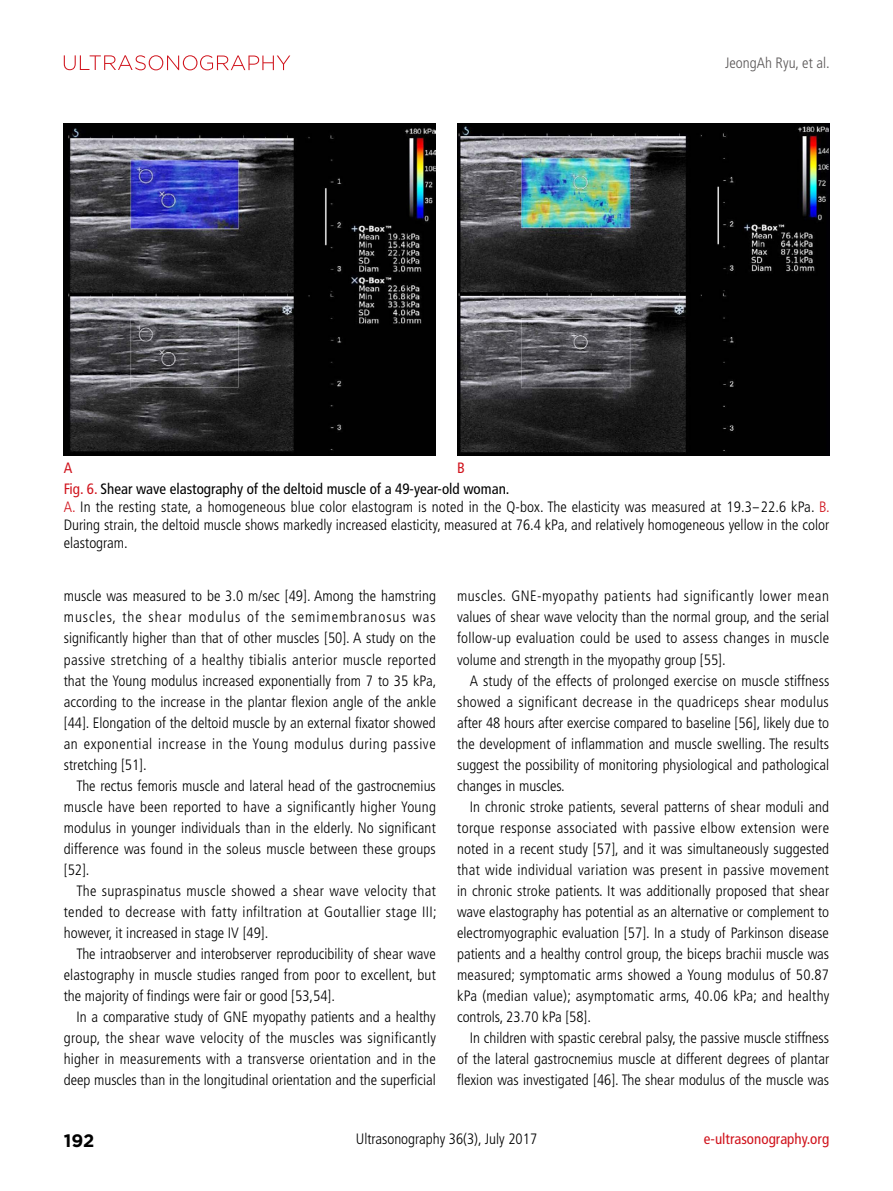
<style>
.page{position:relative;width:893px;height:1191px;background:#fff}
.page>*{position:absolute;margin:0;border:0;box-sizing:border-box;transform-origin:0 0}
.t1{font:700 18px "Gotham";color:#000}
.t2{font:300 condensed 15px/21px "Frutiger LT Std";color:#000;text-align:justify}
.t3{font:condensed 15px "Frutiger LT Std";color:#d0131c}
.t4{font:300 condensed 15px "Frutiger LT Std";color:#5a5757}
.s1{font-weight:400;color:#d0131c}
.s2{font-weight:400}
.s3{color:#d0131c}
</style>
<div class="page">
<svg style="left:64px;top:55px;width:226px;height:15px"></svg>
<img style="left:64px;top:123px;width:372px;height:332px">
<img style="left:457px;top:123px;width:372px;height:332px">
<p class="t3" style="left:64px;top:459px;width:10px">A</p>
<p class="t3" style="left:457px;top:459px;width:9px">B</p>
<p class="t4" style="left:725px;top:54px;width:106px">JeongAh Ryu, et al.</p>
<p class="t2" style="left:64px;top:480px;width:767px;line-height:18px;text-align:left"><span class="s1">Fig. 6.</span> <span class="s2">Shear wave elastography of the deltoid muscle of a 49-year-old woman.<br></span><span class="s3">A.</span> In the resting state, a homogeneous blue color elastogram is noted in the Q-box. The elasticity was measured at 19.3-22.6 kPa. <span class="s3">B.<br></span>During strain, the deltoid muscle shows markedly increased elasticity, measured at 76.4 kPa, and relatively homogeneous yellow in the color elastogram.</p>
<p class="t2" style="left:64px;top:586px;width:374px">muscle was measured to be 3.0 m/sec [49]. Among the hamstring muscles, the shear modulus of the semimembranosus was significantly higher than that of other muscles [50]. A study on the passive stretching of a healthy tibialis anterior muscle reported that the Young modulus increased exponentially from 7 to 35 kPa, according to the increase in the plantar flexion angle of the ankle [44]. Elongation of the deltoid muscle by an external fixator showed an exponential increase in the Young modulus during passive stretching [51].</p>
<p class="t2" style="left:64px;top:775px;width:374px;text-indent:13px">The rectus femoris muscle and lateral head of the gastrocnemius muscle have been reported to have a significantly higher Young modulus in younger individuals than in the elderly. No significant difference was found in the soleus muscle between these groups [52].</p>
<p class="t2" style="left:64px;top:880px;width:374px;text-indent:13px">The supraspinatus muscle showed a shear wave velocity that tended to decrease with fatty infiltration at Goutallier stage III; however, it increased in stage IV [49].</p>
<p class="t2" style="left:64px;top:943px;width:374px;text-indent:13px">The intraobserver and interobserver reproducibility of shear wave elastography in muscle studies ranged from poor to excellent, but the majority of findings were fair or good [53,54].</p>
<p class="t2" style="left:64px;top:1006px;width:374px;text-indent:13px">In a comparative study of GNE myopathy patients and a healthy group, the shear wave velocity of the muscles was significantly higher in measurements with a transverse orientation and in the deep muscles than in the longitudinal orientation and the superficial</p>
<p class="t2" style="left:457px;top:586px;width:374px">muscles. GNE-myopathy patients had significantly lower mean values of shear wave velocity than the normal group, and the serial follow-up evaluation could be used to assess changes in muscle volume and strength in the myopathy group [55].</p>
<p class="t2" style="left:457px;top:670px;width:374px;text-indent:13px">A study of the effects of prolonged exercise on muscle stiffness showed a significant decrease in the quadriceps shear modulus after 48 hours after exercise compared to baseline [56], likely due to the development of inflammation and muscle swelling. The results suggest the possibility of monitoring physiological and pathological changes in muscles.</p>
<p class="t2" style="left:457px;top:796px;width:374px;text-indent:13px">In chronic stroke patients, several patterns of shear moduli and torque response associated with passive elbow extension were noted in a recent study [57], and it was simultaneously suggested that wide individual variation was present in passive movement in chronic stroke patients. It was additionally proposed that shear wave elastography has potential as an alternative or complement to electromyographic evaluation [57]. In a study of Parkinson disease patients and a healthy control group, the biceps brachii muscle was measured; symptomatic arms showed a Young modulus of 50.87 kPa (median value); asymptomatic arms, 40.06 kPa; and healthy controls, 23.70 kPa [58].</p>
<p class="t2" style="left:457px;top:1027px;width:374px;text-indent:13px">In children with spastic cerebral palsy, the passive muscle stiffness of the lateral gastrocnemius muscle at different degrees of plantar flexion was investigated [46]. The shear modulus of the muscle was</p>
<p class="t1" style="left:64px;top:1130px;width:32px">192</p>
<p class="t2" style="left:356px;top:1128px;width:183px">Ultrasonography 36(3), July 2017</p>
<p class="t3" style="left:704px;top:1130px;width:127px">e-ultrasonography.org</p>
</div>
